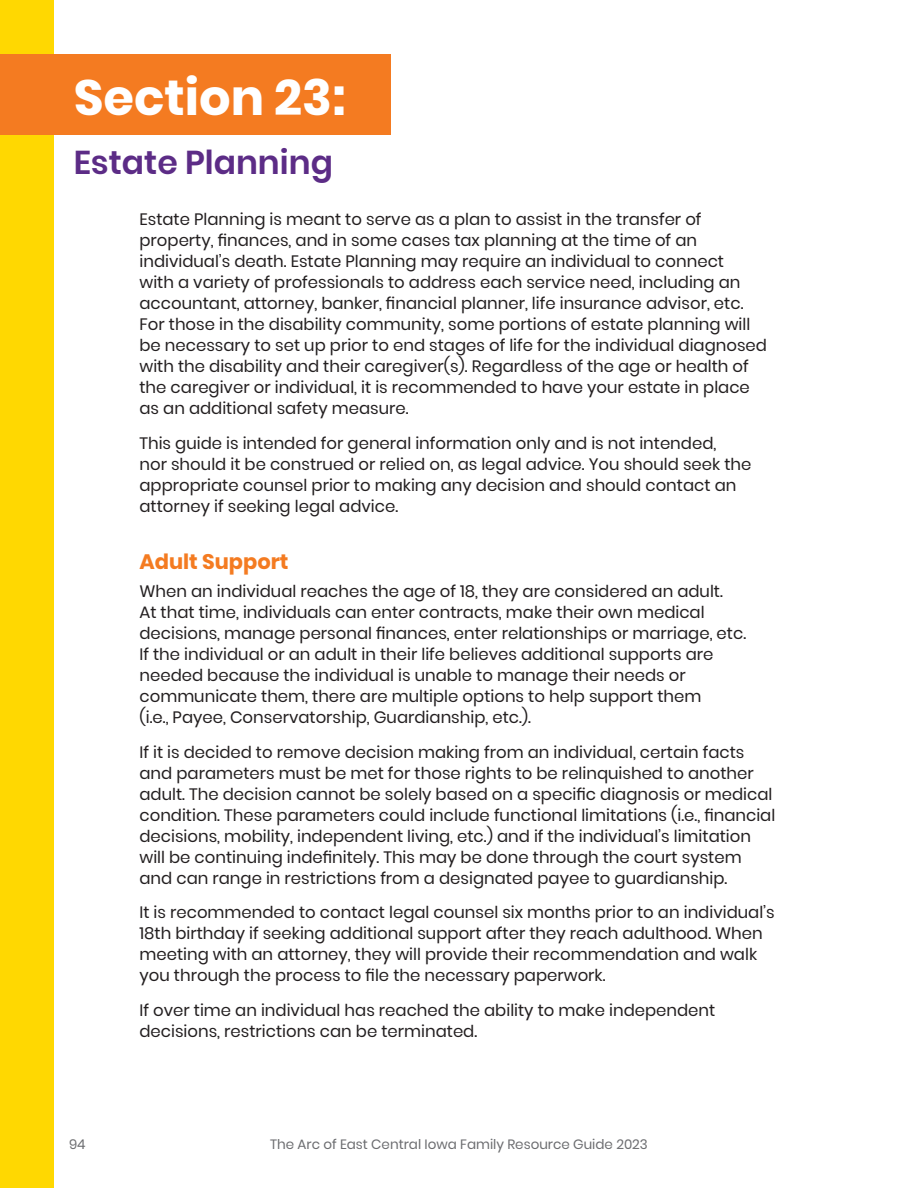
<style>
.page{position:relative;width:918px;height:1188px;background:#fff}
.page>*{position:absolute;margin:0;border:0;box-sizing:border-box;transform-origin:0 0}
.Section___Header{font:700 49.5px "Poppins";color:#fff}
.Section_Title{font:600 33px "Poppins";color:#5c2c86}
.Body_Copy_Header{font:700 21px "Poppins";color:#f47b21}
.Body_Copy{font:16.5px/21px "Poppins";color:#231f20}
.t1{font:13.5px "Poppins";color:#6c6d70}
</style>
<div class="page">
<div style="left:0;top:0;width:54px;height:1188px;background:#ffd801"></div>
<div style="left:0;top:54px;width:391px;height:81px;background:#f47b21"></div>
<p class="Section___Header" style="left:74px;top:69px;width:274px">Section 23:</p>
<p class="Section_Title" style="left:74px;top:143px;width:261px">Estate Planning</p>
<p class="Body_Copy" style="left:140px;top:209px;width:629px">Estate Planning is meant to serve as a plan to assist in the transfer of property, finances, and in some cases tax planning at the time of an individual’s death. Estate Planning may require an individual to connect<br>with a variety of professionals to address each service need, including an accountant, attorney, banker, financial planner, life insurance advisor, etc.<br>For those in the disability community, some portions of estate planning will be necessary to set up prior to end stages of life for the individual diagnosed with the disability and their caregiver(s). Regardless of the age or health of the caregiver or individual, it is recommended to have your estate in place as an additional safety measure.</p>
<p class="Body_Copy" style="left:140px;top:433px;width:614px">This guide is intended for general information only and is not intended,<br>nor should it be construed or relied on, as legal advice. You should seek the appropriate counsel prior to making any decision and should contact an attorney if seeking legal advice.</p>
<p class="Body_Copy_Header" style="left:140px;top:550px;width:151px">Adult Support</p>
<p class="Body_Copy" style="left:140px;top:581px;width:608px">When an individual reaches the age of 18, they are considered an adult.<br>At that time, individuals can enter contracts, make their own medical decisions, manage personal finances, enter relationships or marriage, etc.<br>If the individual or an adult in their life believes additional supports are needed because the individual is unable to manage their needs or communicate them, there are multiple options to help support them<br>(i.e., Payee, Conservatorship, Guardianship, etc.).</p>
<p class="Body_Copy" style="left:140px;top:742px;width:637px">If it is decided to remove decision making from an individual, certain facts and parameters must be met for those rights to be relinquished to another adult. The decision cannot be solely based on a specific diagnosis or medical condition. These parameters could include functional limitations (i.e., financial decisions, mobility, independent living, etc.) and if the individual’s limitation will be continuing indefinitely. This may be done through the court system and can range in restrictions from a designated payee to guardianship.</p>
<p class="Body_Copy" style="left:140px;top:902px;width:637px">It is recommended to contact legal counsel six months prior to an individual’s 18th birthday if seeking additional support after they reach adulthood. When meeting with an attorney, they will provide their recommendation and walk you through the process to file the necessary paperwork.</p>
<p class="Body_Copy" style="left:140px;top:1000px;width:577px">If over time an individual has reached the ability to make independent decisions, restrictions can be terminated.</p>
<p class="t1" style="left:69px;top:1136px;width:18px">94</p>
<p class="t1" style="left:270px;top:1136px;width:379px">The Arc of East Central Iowa Family Resource Guide 2023</p>
</div>
